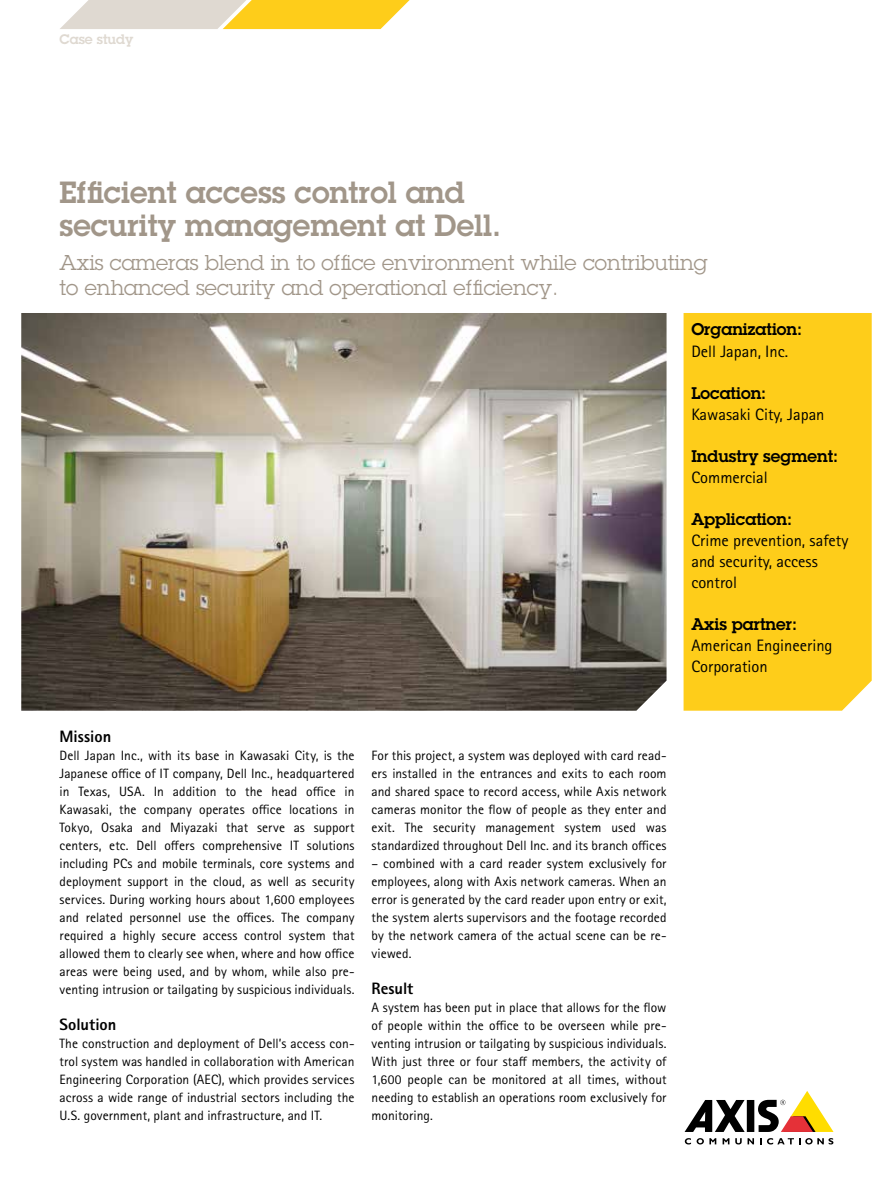
<style>
.page{position:relative;width:893px;height:1191px;background:#fff}
.page>*{position:absolute;margin:0;border:0;box-sizing:border-box;transform-origin:0 0}
.t1{font:600 30px/33px "Lubalin Graph ECG";color:#a19689}
.t2{font:21px/25.5px "Lubalin Graph ECG";color:#a19689}
.t3{font:16.5px/21px "Rotis Sans Serif Pro";color:#000}
.t4{font:600 16.5px "Lubalin Graph ECG";color:#000}
.t5{font:800 16.5px "Rotis Sans Serif Pro";color:#000}
.t6{font:16.5px "Rotis Sans Cyrillic";color:#000}
.t7{font:13.5px/18px "Rotis Sans Serif Pro";letter-spacing:.005em;color:#000;text-align:justify}
.t8{font:600 13.5px "Lubalin Graph ECG";color:#dfd9d1}
</style>
<div class="page">
<div style="left:747px;top:1100px;width:7px;height:32px;background:#000"></div>
<svg style="left:685px;top:1100px;width:60px;height:32px"></svg>
<svg style="left:758px;top:1091px;width:75px;height:41px"></svg>
<svg style="left:685px;top:1138px;width:6px;height:6px"></svg>
<svg style="left:697px;top:1138px;width:19px;height:6px"></svg>
<svg style="left:723px;top:1138px;width:6px;height:6px"></svg>
<svg style="left:735px;top:1138px;width:19px;height:6px"></svg>
<svg style="left:760px;top:1138px;width:73px;height:6px"></svg>
<div style="left:684px;top:313px;width:188px;height:397px;background:#fecd1a"></div>
<svg style="left:60px;top:0;width:350px;height:29px;background:#f0d782"></svg>
<img style="left:21px;top:313px;width:645px;height:397px">
<p class="t8" style="left:60px;top:30px;width:75px">Case study</p>
<h1 class="t1" style="left:60px;top:176px;width:443px">Efficient access control and security management at Dell.</h1>
<h2 class="t2" style="left:60px;top:249px;width:650px">Axis cameras blend in to office environment while contributing to enhanced security and operational efficiency.</h2>
<p class="t5" style="left:60px;top:725px;width:53px">Mission</p>
<p class="t7" style="left:60px;top:746px;width:297px">Dell Japan Inc., with its base in Kawasaki City, is the Japanese office of IT company, Dell Inc., headquartered in Texas, USA. In addition to the head office in Kawasaki, the company operates office locations in Tokyo, Osaka and Miyazaki that serve as support centers, etc. Dell offers comprehensive IT solutions including PCs and mobile terminals, core systems and deployment support in the cloud, as well as security services. During working hours about 1,600 employees and related personnel use the offices. The company required a highly secure access control system that allowed them to clearly see when, where and how office areas were being used, and by whom, while also pre&shy;venting intrusion or tailgating by suspicious individuals.</p>
<p class="t5" style="left:60px;top:1013px;width:58px">Solution</p>
<p class="t7" style="left:60px;top:1034px;width:296px">The construction and deployment of Dell’s access con&shy;trol system was handled in collaboration with American Engineering Corporation (AEC), which provides services across a wide range of industrial sectors including the U.S. government, plant and infrastructure, and IT.</p>
<p class="t7" style="left:372px;top:746px;width:297px">For this project, a system was deployed with card read&shy;ers installed in the entrances and exits to each room and shared space to record access, while Axis network cameras monitor the flow of people as they enter and exit. The security management system used was standardized throughout Dell Inc. and its branch offices</p>
<p class="t7" style="left:372px;top:854px;width:296px">– combined with a card reader system exclusively for employees, along with Axis network cameras. When an error is generated by the card reader upon entry or exit, the system alerts supervisors and the footage recorded by the network camera of the actual scene can be re&shy;viewed.</p>
<p class="t5" style="left:372px;top:977px;width:43px">Result</p>
<p class="t7" style="left:372px;top:998px;width:297px">A system has been put in place that allows for the flow of people within the office to be overseen while pre&shy;venting intrusion or tailgating by suspicious individuals.<br>With just three or four staff members, the activity of 1,600 people can be monitored at all times, without needing to establish an operations room exclusively for monitoring.</p>
<p class="t4" style="left:691px;top:319px;width:112px">Organization:</p>
<p class="t3" style="left:691px;top:340px;width:98px">Dell Japan, Inc.</p>
<p class="t4" style="left:691px;top:382px;width:76px">Location:</p>
<p class="t3" style="left:691px;top:403px;width:135px">Kawasaki City, Japan</p>
<p class="t4" style="left:691px;top:445px;width:148px">Industry segment:</p>
<p class="t6" style="left:691px;top:467px;width:78px">Commercial</p>
<p class="t4" style="left:691px;top:508px;width:102px">Application:</p>
<p class="t3" style="left:691px;top:529px;width:159px">Crime prevention, safety and security, access control</p>
<p class="t4" style="left:691px;top:613px;width:107px">Axis partner:</p>
<p class="t3" style="left:691px;top:634px;width:143px">American Engineering<br>Corporation</p>
</div>
